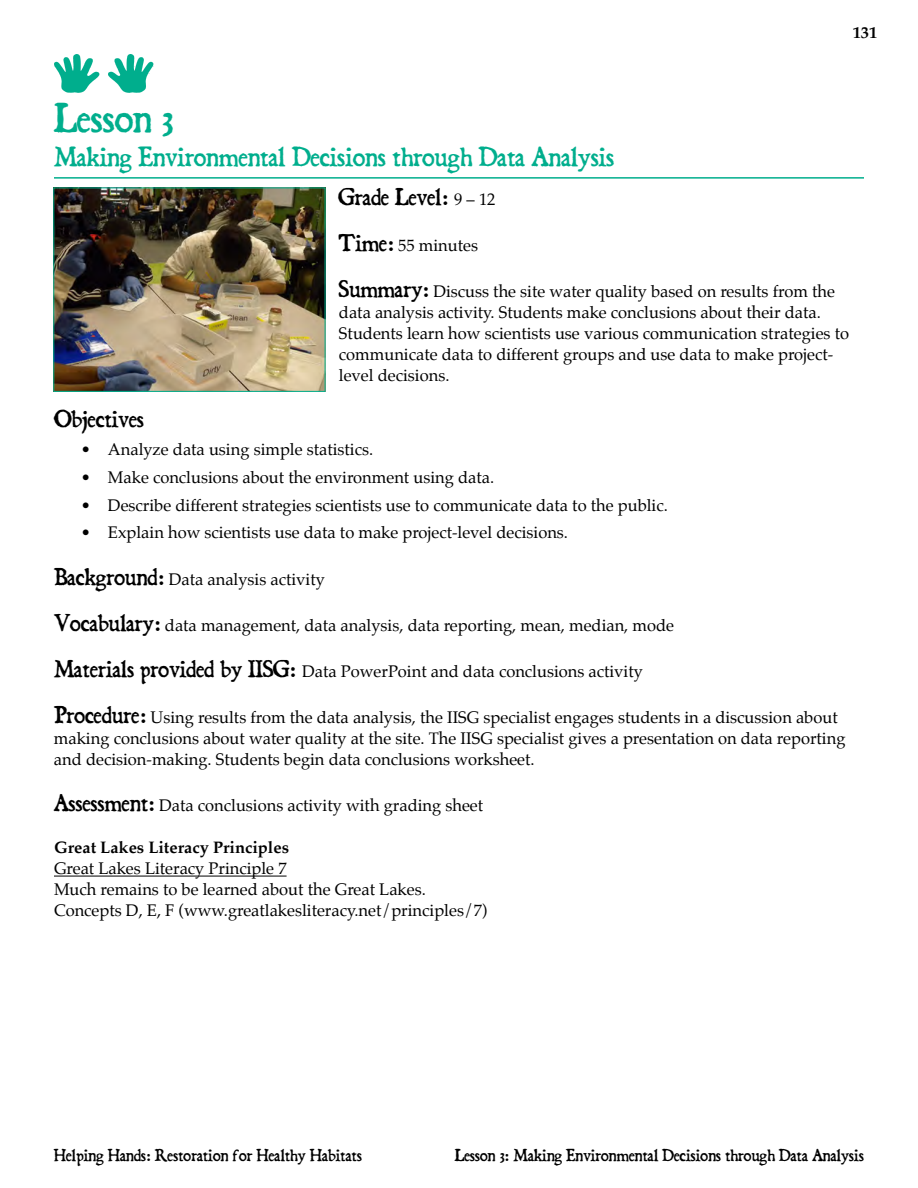
<style>
.page{position:relative;width:918px;height:1188px;background:#fff}
.page>*{position:absolute;margin:0;border:0;box-sizing:border-box;transform-origin:0 0}
.t1{font:36px "Dominican";color:#00ae8d}
.t2{font:24px "Dominican";color:#00ae8d}
.t3{font:21px "Dominican";color:#000}
.t4{font:16.5px/21px "Palatino";color:#000}
.t5{font:700 16.5px "Palatino";color:#000}
.t6{font:15px "Dominican";color:#000}
.s1{font-family:"Palatino";font-size:16.5px}
.s2{font-family:"Dominican";font-size:21px}
</style>
<div class="page">
<hr style="left:54px;top:876px;width:233px;height:1px;background:#000">
<hr style="left:54px;top:177px;width:810px;height:2px;background:#00ae8d">
<svg style="left:108px;top:54px;width:45px;height:39px"></svg>
<svg style="left:54px;top:54px;width:45px;height:39px"></svg>
<img style="left:55px;top:190px;width:268px;height:200px">
<div style="left:53px;top:188px;width:272px;height:204px;border:1px solid #00ae8d"></div>
<p class="t5" style="left:853px;top:19px;width:26px">131</p>
<h1 class="t1" style="left:54px;top:93px;width:121px">Lesson 3</h1>
<h2 class="t2" style="left:54px;top:140px;width:562px">Making Environmental Decisions through Data Analysis</h2>
<p class="t3" style="left:339px;top:182px;width:158px">Grade Level: <span class="s1">9 – 12</span></p>
<p class="t4" style="left:339px;top:235px;width:141px"><span class="s2">Time:</span> 55 minutes</p>
<p class="t4" style="left:339px;top:281px;width:512px"><span class="s2">Summary:</span> Discuss the site water quality based on results from the data analysis activity. Students make conclusions about their data.<br>Students learn how scientists use various communication strategies to communicate data to different groups and use data to make project&shy;level decisions.</p>
<p class="t3" style="left:54px;top:405px;width:92px">Objectives</p>
<p class="t4" style="left:81px;top:439px;width:294px">• Analyze data using simple statistics.</p>
<p class="t4" style="left:81px;top:467px;width:415px">• Make conclusions about the environment using data.</p>
<p class="t4" style="left:81px;top:494px;width:588px">• Describe different strategies scientists use to communicate data to the public.</p>
<p class="t4" style="left:81px;top:522px;width:489px">• Explain how scientists use data to make project-level decisions.</p>
<p class="t4" style="left:54px;top:568px;width:272px"><span class="s2">Background:</span> Data analysis activity</p>
<p class="t4" style="left:54px;top:615px;width:622px"><span class="s2">Vocabulary:</span> data management, data analysis, data reporting, mean, median, mode</p>
<p class="t4" style="left:54px;top:661px;width:591px"><span class="s2">Materials provided by IISG:</span> Data PowerPoint and data conclusions activity</p>
<p class="t4" style="left:54px;top:707px;width:793px"><span class="s2">Procedure:</span> Using results from the data analysis, the IISG specialist engages students in a discussion about making conclusions about water quality at the site. The IISG specialist gives a presentation on data reporting and decision-making. Students begin data conclusions worksheet.</p>
<p class="t4" style="left:54px;top:795px;width:431px"><span class="s2">Assessment:</span> Data conclusions activity with grading sheet</p>
<p class="t5" style="left:54px;top:834px;width:237px">Great Lakes Literacy Principles</p>
<p class="t4" style="left:54px;top:858px;width:435px">Great Lakes Literacy Principle 7<br>Much remains to be learned about the Great Lakes.<br>Concepts D, E, F (www.greatlakesliteracy.net/principles/7)</p>
<p class="t6" style="left:54px;top:1144px;width:310px">Helping Hands: Restoration for Healthy Habitats</p>
<p class="t6" style="left:455px;top:1144px;width:411px">Lesson 3: Making Environmental Decisions through Data Analysis</p>
</div>
